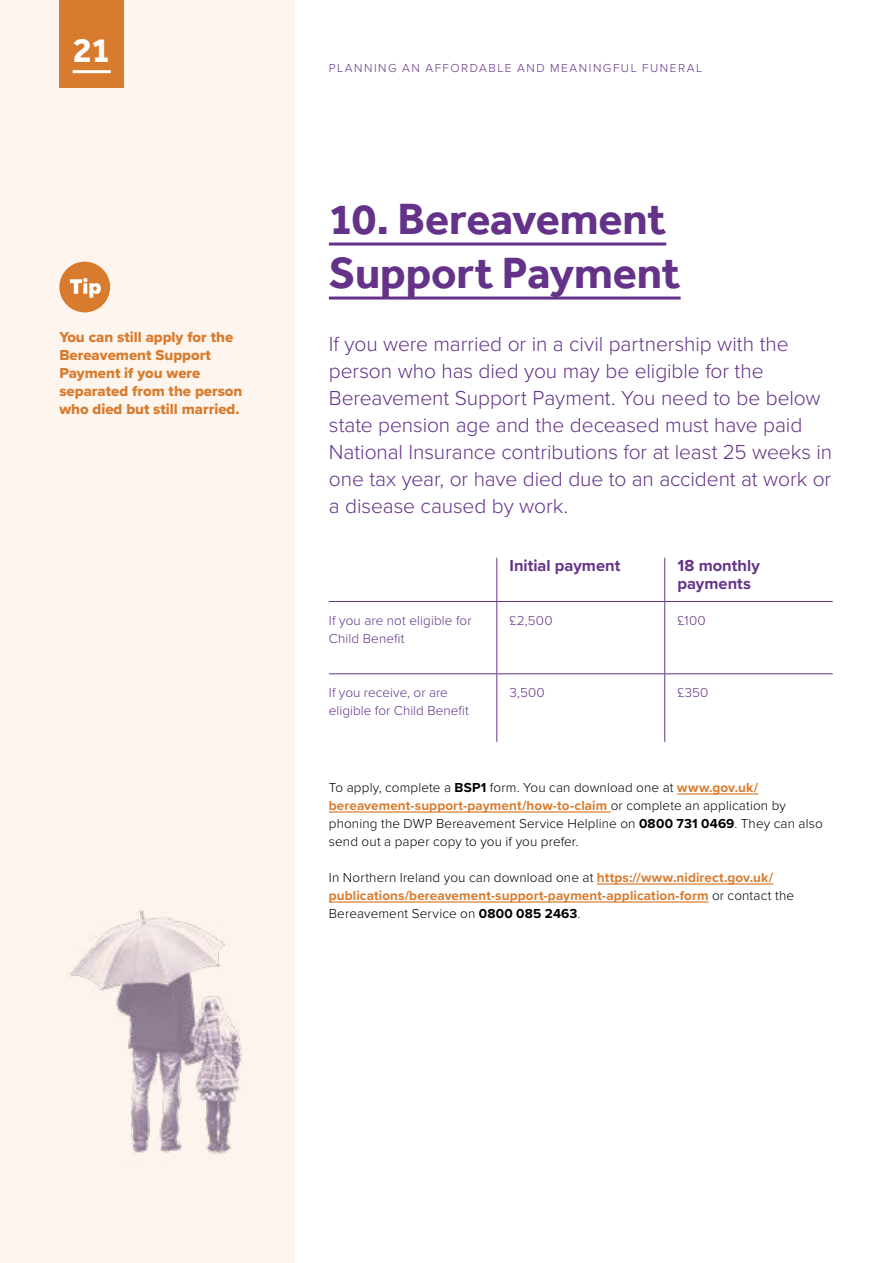
<style>
.page{position:relative;width:893px;height:1263px;background:#fff}
.page>*{position:absolute;margin:0;border:0;box-sizing:border-box;transform-origin:0 0}
.t1{font:700 45px/54px "Effra";letter-spacing:-.005em;color:#643389}
.t2{font:700 36px "Effra";color:#fff}
.t3{font:300 21px/27px "Proxima Nova";letter-spacing:-.005em;color:#643389}
.t4{font:700 16.5px/18px "Proxima Nova";color:#643389}
.t5{font:15px/18px "Proxima Nova Extrabld";color:#d87b2e}
.t6{font:300 13.5px/18px "Proxima Nova";letter-spacing:.01em;color:#000}
.t7{font:700 13.5px/18px "Proxima Nova";letter-spacing:.01em;color:#d87b2e}
.t8{font:300 13.5px/18px "Proxima Nova";letter-spacing:.01em;color:#643389}
.t9{font:300 12px "Proxima Nova";letter-spacing:.125em;color:#643389}
.s1{font-weight:700}
.s2{font-weight:700;color:#d87b2e}
.s3{font-weight:300;color:#000}
.s4{color:#000}
</style>
<div class="page">
<div style="left:0;top:0;width:295px;height:1263px;background:#fdf5ee"></div>
<img style="left:70px;top:910px;width:173px;height:244px">
<div style="left:60px;top:0;width:64px;height:87px;background:#d87b2e"></div>
<hr style="left:73px;top:70px;width:38px;height:3px;background:#fff">
<hr style="left:329px;top:243px;width:337px;height:3px;background:#643389">
<hr style="left:329px;top:297px;width:352px;height:3px;background:#643389">
<hr style="left:677px;top:793px;width:81px;height:1px;background:#d87b2e">
<hr style="left:329px;top:811px;width:282px;height:1px;background:#d87b2e">
<hr style="left:597px;top:883px;width:176px;height:1px;background:#d87b2e">
<hr style="left:329px;top:901px;width:379px;height:1px;background:#d87b2e">
<hr style="left:496px;top:558px;width:1px;height:43px;background:#643389">
<hr style="left:496px;top:602px;width:1px;height:71px;background:#643389">
<hr style="left:496px;top:674px;width:1px;height:68px;background:#643389">
<hr style="left:329px;top:601px;width:168px;height:1px;background:#643389">
<hr style="left:497px;top:601px;width:168px;height:1px;background:#643389">
<hr style="left:665px;top:601px;width:168px;height:1px;background:#643389">
<hr style="left:329px;top:673px;width:168px;height:1px;background:#643389">
<hr style="left:497px;top:673px;width:168px;height:1px;background:#643389">
<hr style="left:665px;top:673px;width:168px;height:1px;background:#643389">
<hr style="left:664px;top:558px;width:1px;height:43px;background:#643389">
<hr style="left:664px;top:602px;width:1px;height:71px;background:#643389">
<hr style="left:664px;top:674px;width:1px;height:68px;background:#643389">
<div style="left:59px;top:262px;width:51px;height:50px;background:#d87b2e;border-radius:50%"></div>
<svg style="left:70px;top:278px;width:31px;height:20px"></svg>
<h2 class="t2" style="left:73px;top:28px;width:40px">21</h2>
<p class="t5" style="left:59px;top:328px;width:185px">You can still apply for the<br>Bereavement Support<br>Payment if you were separated from the person who died but still married.</p>
<p class="t9" style="left:329px;top:59px;width:375px">PLANNING AN AFFORDABLE AND MEANINGFUL FUNERAL</p>
<h1 class="t1" style="left:329px;top:191px;width:353px">10. Bereavement<br>Support Payment</h1>
<p class="t3" style="left:329px;top:329px;width:505px">If you were married or in a civil partnership with the person who has died you may be eligible for the Bereavement Support Payment. You need to be below state pension age and the deceased must have paid National Insurance contributions for at least 25 weeks in one tax year, or have died due to an accident at work or a disease caused by work.</p>
<p class="t4" style="left:510px;top:556px;width:112px">Initial payment</p>
<p class="t4" style="left:677px;top:556px;width:84px">18 monthly payments</p>
<p class="t8" style="left:329px;top:611px;width:144px">If you are not eligible for<br>Child Benefit</p>
<p class="t8" style="left:510px;top:611px;width:45px">£2,500</p>
<p class="t8" style="left:677px;top:611px;width:30px">£100</p>
<p class="t8" style="left:329px;top:683px;width:142px">If you receive, or are eligible for Child Benefit</p>
<p class="t8" style="left:510px;top:683px;width:37px">3,500</p>
<p class="t8" style="left:677px;top:683px;width:32px">£350</p>
<p class="t6" style="left:329px;top:778px;width:495px">To apply, complete a <span class="s1">BSP1</span> form. You can download one at <span class="s2">www.gov.uk/ bereavement-support-payment/how-to-claim</span> or complete an application by phoning the DWP Bereavement Service Helpline on <span class="s1">0800 731 0469</span>. They can also send out a paper copy to you if you prefer.</p>
<p class="t7" style="left:329px;top:868px;width:467px"><span class="s3">In Northern Ireland you can download one at</span> https://www.nidirect.gov.uk/ publications/bereavement-support-payment-application-form <span class="s3">or contact the<br>Bereavement Service on</span> <span class="s4">0800 085 2463</span><span class="s3">.</span></p>
</div>
